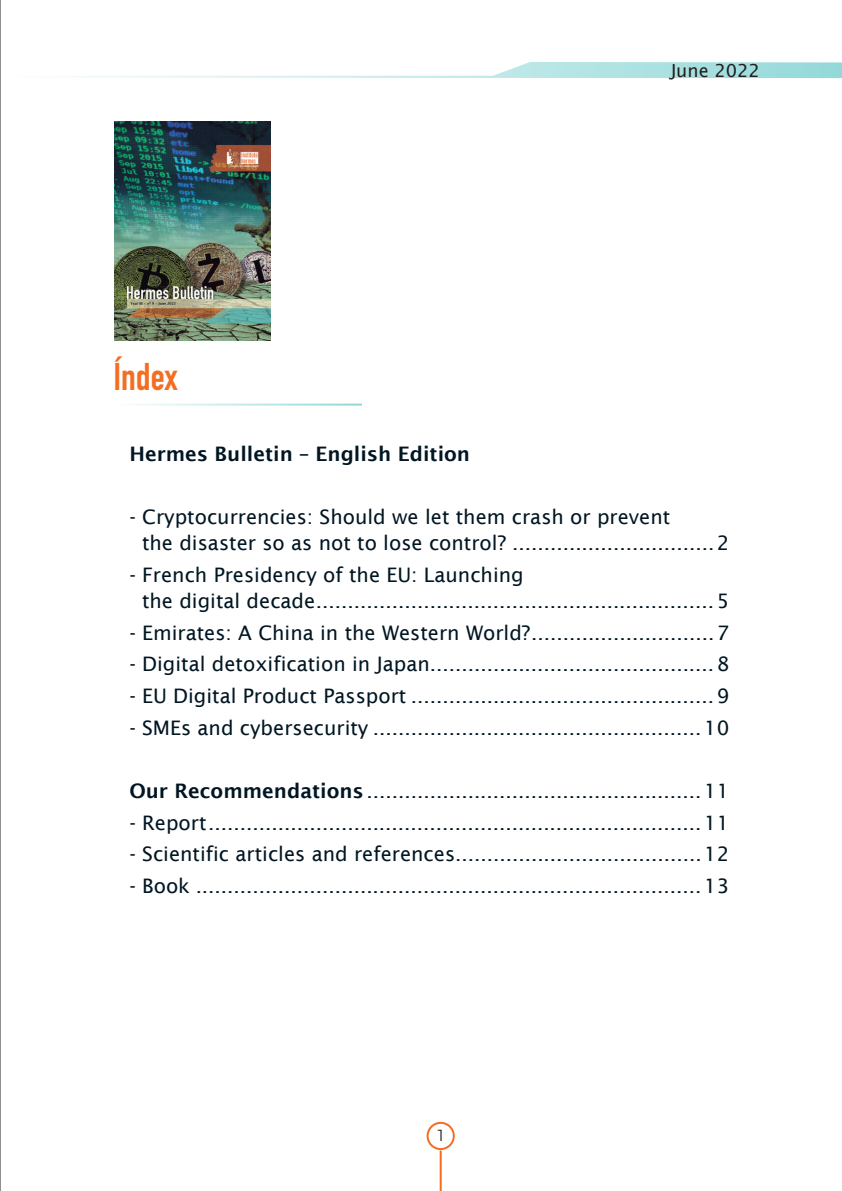
<style>
.page{position:relative;width:842px;height:1191px;background:#fff}
.page>*{position:absolute;margin:0;border:0;box-sizing:border-box;transform-origin:0 0}
.t1{font:700 38px "DIN Condensed";color:#f36e22}
.t2{font:20px/26px "Lucida Sans";color:#011622}
.t3{font:600 20px "Lucida Sans";color:#011622}
.t4{font:18px "Lucida Sans";color:#231f20}
.t5{font:16px "Montserrat";color:#231f20}
.s1{font-weight:600}
</style>
<div class="page">
<svg style="left:77px;top:62px;width:765px;height:16px"></svg>
<div style="left:427px;top:1121px;width:28px;height:29px;border:2px solid #f36e22;border-radius:50%"></div>
<hr style="left:440px;top:1150px;width:2px;height:41px;background:#f36e22">
<hr style="left:113px;top:403px;width:249px;height:2px;background:#5cc5c5">
<img style="left:114px;top:122px;width:156px;height:218px">
<hr style="left:0;top:0;width:1px;height:1191px;background:#231f20">
<h1 class="t1" style="left:113px;top:351px;width:65px">Índex</h1>
<p class="t3" style="left:129px;top:442px;width:342px">Hermes Bulletin – English Edition</p>
<p class="t4" style="left:671px;top:60px;width:91px">June 2022</p>
<p class="t2" style="left:142px;top:504px;width:589px;text-indent:-13px">- Cryptocurrencies: Should we let them crash or prevent<br>the disaster so as not to lose control? ................................2</p>
<p class="t2" style="left:142px;top:562px;width:589px;text-indent:-13px">- French Presidency of the EU: Launching<br>the digital decade...............................................................5</p>
<p class="t2" style="left:129px;top:619px;width:601px">- Emirates: A China in the Western World?.............................7</p>
<p class="t2" style="left:129px;top:651px;width:601px">- Digital detoxification in Japan.............................................8</p>
<p class="t2" style="left:129px;top:683px;width:602px">- EU Digital Product Passport ................................................9</p>
<p class="t2" style="left:129px;top:714px;width:601px">- SMEs and cybersecurity ....................................................10</p>
<p class="t2" style="left:129px;top:778px;width:602px"><span class="s1">Our Recommendations</span>.....................................................11</p>
<p class="t2" style="left:129px;top:809px;width:601px">- Report..............................................................................11</p>
<p class="t2" style="left:129px;top:841px;width:601px">- Scientific articles and references.......................................12</p>
<p class="t2" style="left:129px;top:873px;width:601px">- Book ................................................................................13</p>
<p class="t5" style="left:438px;top:1124px;width:7px">1</p>
</div>
